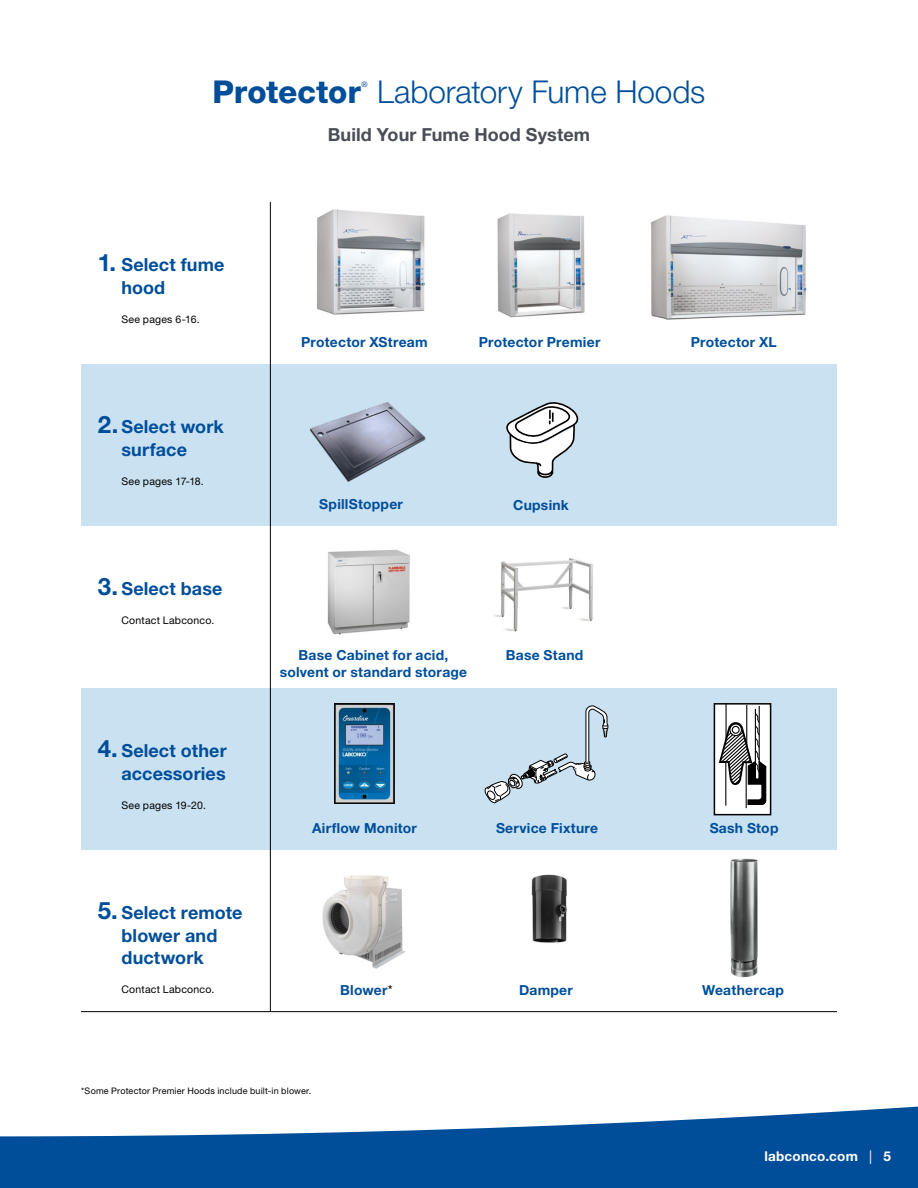
<style>
.page{position:relative;width:918px;height:1188px;background:#fff}
.page>*{position:absolute;margin:0;border:0;box-sizing:border-box;transform-origin:0 0}
.t1{font:300 31.5px "Helvetica Neue LT Std";letter-spacing:-.005em;color:#004e9a}
.t2{font:800 31.5px "Helvetica Neue LT Std";letter-spacing:-.005em;color:#004e9a}
.t3{font:700 18px/22.5px "Helvetica Neue LT Std";letter-spacing:.005em;color:#004e9a}
.t4{font:700 18px "Helvetica Neue LT Std";letter-spacing:.005em;color:#4a4d55}
.t5{font:700 13.8px/16.5px "Helvetica Neue LT Std";letter-spacing:.015em;color:#004e9a;text-align:center}
.t6{font:700 13.5px "Helvetica Neue LT Std";letter-spacing:.015em;color:#fff}
.t7{font:10.5px "Helvetica Neue LT Std";letter-spacing:.02em;color:#000}
.t8{font:9px "Helvetica Neue LT Std";letter-spacing:.02em;color:#000}
.t9{font:7.65px "Helvetica Neue LT Std";color:#004e9a}
.s1{font-size:24px}
.s2{font-weight:400;color:#000}
.s3{font-weight:400}
</style>
<div class="page">
<div style="left:81px;top:688px;width:756px;height:162px;background:#c9e1f1"></div>
<div style="left:714px;top:704px;width:57px;height:111px;background:#fff"></div>
<hr style="left:746px;top:762px;width:1px;height:46px;background:#000">
<svg style="left:718px;top:706px;width:49px;height:100px"></svg>
<div style="left:714px;top:703px;width:57px;height:112px;border:2px solid #000"></div>
<img style="left:335px;top:703px;width:60px;height:100px">
<img style="left:497px;top:213px;width:88px;height:105px">
<img style="left:651px;top:215px;width:156px;height:105px">
<div style="left:81px;top:364px;width:756px;height:162px;background:#c9e1f1"></div>
<hr style="left:270px;top:202px;width:1px;height:810px;background:#000">
<hr style="left:81px;top:1011px;width:756px;height:1px;background:#000">
<img style="left:531px;top:874px;width:36px;height:69px">
<img style="left:730px;top:858px;width:28px;height:120px">
<img style="left:322px;top:875px;width:84px;height:94px">
<img style="left:310px;top:402px;width:116px;height:80px">
<svg style="left:485px;top:705px;width:124px;height:99px"></svg>
<svg style="left:506px;top:402px;width:72px;height:76px"></svg>
<img style="left:327px;top:549px;width:83px;height:86px">
<img style="left:493px;top:558px;width:100px;height:74px">
<img style="left:317px;top:209px;width:108px;height:106px">
<svg style="left:0;top:1106px;width:918px;height:82px;fill:#004e9a"></svg>
<h1 class="t2" style="left:213px;top:73px;width:150px">Protector</h1>
<p class="t9" style="left:361px;top:80px;width:8px">®</p>
<h1 class="t1" style="left:377px;top:73px;width:330px">Laboratory Fume Hoods</h1>
<h2 class="t4" style="left:328px;top:124px;width:264px">Build Your Fume Hood System</h2>
<h2 class="t3" style="left:121px;top:253px;width:105px;text-indent:-24px"><span class="s1">1.</span> Select fume hood</h2>
<p class="t7" style="left:122px;top:313px;width:80px">See pages 6-16.</p>
<h2 class="t3" style="left:121px;top:415px;width:104px;text-indent:-24px"><span class="s1">2.</span> Select work surface</h2>
<p class="t7" style="left:122px;top:475px;width:84px">See pages 17-18.</p>
<h2 class="t3" style="left:98px;top:577px;width:126px"><span class="s1">3.</span> Select base</h2>
<p class="t7" style="left:122px;top:614px;width:94px">Contact Labconco.</p>
<h2 class="t3" style="left:98px;top:739px;width:131px;text-align:right"><span class="s1">4.</span> Select other accessories</h2>
<p class="t7" style="left:122px;top:799px;width:86px">See pages 19-20.</p>
<h2 class="t3" style="left:122px;top:901px;width:123px;text-indent:-24px"><span class="s1">5.</span> Select remote blower and ductwork</h2>
<p class="t7" style="left:121px;top:983px;width:94px">Contact Labconco.</p>
<p class="t5" style="left:301px;top:333px;width:128px">Protector XStream</p>
<p class="t5" style="left:479px;top:333px;width:123px">Protector Premier</p>
<p class="t5" style="left:691px;top:333px;width:87px">Protector XL</p>
<p class="t5" style="left:319px;top:495px;width:85px">SpillStopper</p>
<p class="t5" style="left:513px;top:496px;width:57px">Cupsink</p>
<p class="t5" style="left:280px;top:647px;width:189px">Base Cabinet for acid, solvent or standard storage</p>
<p class="t5" style="left:506px;top:647px;width:79px">Base Stand</p>
<p class="t5" style="left:312px;top:819px;width:106px">Airflow Monitor</p>
<p class="t5" style="left:496px;top:819px;width:104px">Service Fixture</p>
<p class="t5" style="left:710px;top:819px;width:70px">Sash Stop</p>
<p class="t5" style="left:340px;top:981px;width:54px">Blower<span class="s2">*</span></p>
<p class="t5" style="left:519px;top:981px;width:55px">Damper</p>
<p class="t5" style="left:702px;top:981px;width:83px">Weathercap</p>
<p class="t8" style="left:81px;top:1085px;width:232px">*Some Protector Premier Hoods include built-in blower.</p>
<p class="t6" style="left:764px;top:1148px;width:128px">labconco.com <span class="s3">|</span> 5</p>
</div>
